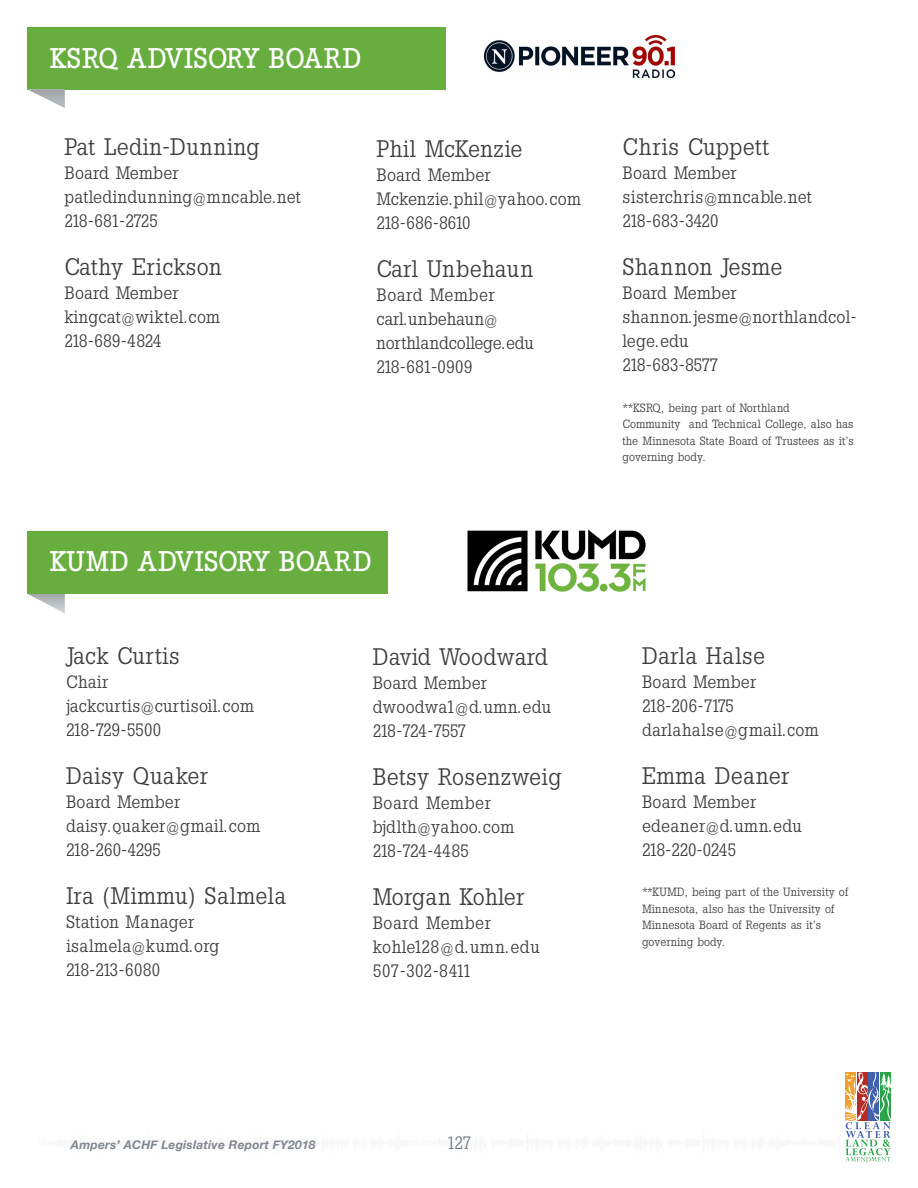
<style>
.page{position:relative;width:918px;height:1188px;background:#fff}
.page>*{position:absolute;margin:0;border:0;box-sizing:border-box;transform-origin:0 0}
.t1{font:500 28.5px "Slab Tall X";letter-spacing:.02em;color:#fff}
.t2{font:500 28.5px "Slab Tall X";letter-spacing:.04em;color:#fff}
.Lists_of_Names{font:24px "Slab Tall X";letter-spacing:.02em;color:#3e3e3f}
.Lists_of_Names-2{font:18px/24px "Slab Tall X";letter-spacing:.02em;color:#3e3e3f}
.Lists_of_Names-3{font:18px "Slab Tall X";letter-spacing:-.055em;color:#3e3e3f}
.Lists_of_Names-4{font:18px "Slab Tall X";letter-spacing:.04em;color:#3e3e3f}
.Lists_of_Names-5{font:18px "Slab Tall X";letter-spacing:-.035em;color:#3e3e3f}
.Lists_of_Names-6{font:18px "Slab Tall X";color:#3e3e3f}
.Lists_of_Names-7{font:18px "Slab Tall X";letter-spacing:-.03em;color:#3e3e3f}
.Lists_of_Names-8{font:18px "Slab Tall X";letter-spacing:-.025em;color:#3e3e3f}
.Lists_of_Names-9{font:18px "Slab Tall X";letter-spacing:-.045em;color:#3e3e3f}
.Lists_of_Names-10{font:18px "Slab Tall X";letter-spacing:-.04em;color:#3e3e3f}
.Lists_of_Names-11{font:18px "Slab Tall X";letter-spacing:-.005em;color:#3e3e3f}
.t3{font:18px "Slab Tall X";color:#737c82}
.Lists_of_Names-12{font:12px/16.5px "Slab Tall X";letter-spacing:.01em;color:#3e3e3f}
.t4{font:italic 700 12px "Helvetica Neue";letter-spacing:.02em;color:#81878e}
</style>
<div class="page">
<svg style="left:845px;top:1073px;width:46px;height:88px"></svg>
<div style="left:27px;top:27px;width:419px;height:62px;background:#67ae3e"></div>
<svg style="left:27px;top:89px;width:38px;height:19px"></svg>
<svg style="left:27px;top:593px;width:38px;height:20px"></svg>
<div style="left:27px;top:531px;width:361px;height:62px;background:#67ae3e"></div>
<img style="left:484px;top:35px;width:191px;height:42px">
<img style="left:467px;top:529px;width:179px;height:63px">
<p class="t1" style="left:50px;top:41px;width:313px">KSRQ ADVISORY BOARD</p>
<p class="Lists_of_Names" style="left:64px;top:133px;width:196px">Pat Ledin-Dunning</p>
<p class="Lists_of_Names-2" style="left:64px;top:161px;width:116px">Board Member</p>
<p class="Lists_of_Names-2" style="left:64px;top:185px;width:238px">patledindunning@mncable.net</p>
<p class="Lists_of_Names-3" style="left:64px;top:210px;width:95px">218-681-2725</p>
<p class="Lists_of_Names" style="left:64px;top:253px;width:158px">Cathy Erickson</p>
<p class="Lists_of_Names-2" style="left:64px;top:281px;width:116px">Board Member</p>
<p class="Lists_of_Names-2" style="left:64px;top:305px;width:157px">kingcat@wiktel.com</p>
<p class="Lists_of_Names-7" style="left:64px;top:330px;width:99px">218-689-4824</p>
<p class="Lists_of_Names" style="left:376px;top:134px;width:147px">Phil McKenzie</p>
<p class="Lists_of_Names-2" style="left:376px;top:162px;width:116px">Board Member</p>
<p class="Lists_of_Names-2" style="left:376px;top:186px;width:206px">Mckenzie.phil@yahoo.com</p>
<p class="Lists_of_Names-3" style="left:376px;top:212px;width:95px">218-686-8610</p>
<p class="Lists_of_Names" style="left:376px;top:254px;width:158px">Carl Unbehaun</p>
<p class="Lists_of_Names-4" style="left:376px;top:284px;width:120px">Board Member</p>
<p class="Lists_of_Names-6" style="left:376px;top:308px;width:123px">carl.unbehaun@</p>
<p class="Lists_of_Names-6" style="left:376px;top:332px;width:159px">northlandcollege.edu</p>
<p class="Lists_of_Names-2" style="left:376px;top:354px;width:98px">218-681-0909</p>
<p class="t2" style="left:50px;top:544px;width:324px">KUMD ADVISORY BOARD</p>
<p class="Lists_of_Names" style="left:66px;top:641px;width:115px">Jack Curtis</p>
<p class="Lists_of_Names-2" style="left:66px;top:669px;width:44px">Chair</p>
<p class="Lists_of_Names-2" style="left:66px;top:693px;width:189px">jackcurtis@curtisoil.com</p>
<p class="Lists_of_Names-5" style="left:66px;top:719px;width:97px">218-729-5500</p>
<p class="Lists_of_Names" style="left:66px;top:761px;width:144px">Daisy Quaker</p>
<p class="Lists_of_Names-2" style="left:66px;top:789px;width:116px">Board Member</p>
<p class="Lists_of_Names-2" style="left:66px;top:813px;width:196px">daisy.quaker@gmail.com</p>
<p class="Lists_of_Names-10" style="left:66px;top:839px;width:97px">218-260-4295</p>
<p class="Lists_of_Names" style="left:66px;top:881px;width:222px">Ira (Mimmu) Salmela</p>
<p class="Lists_of_Names-2" style="left:66px;top:909px;width:130px">Station Manager</p>
<p class="Lists_of_Names-2" style="left:66px;top:933px;width:155px">isalmela@kumd.org</p>
<p class="Lists_of_Names-3" style="left:66px;top:959px;width:96px">218-213-6080</p>
<p class="Lists_of_Names" style="left:373px;top:643px;width:177px">David Woodward</p>
<p class="Lists_of_Names-2" style="left:373px;top:671px;width:116px">Board Member</p>
<p class="Lists_of_Names-2" style="left:373px;top:695px;width:180px">dwoodwa1@d.umn.edu</p>
<p class="Lists_of_Names-3" style="left:373px;top:721px;width:95px">218-724-7557</p>
<p class="Lists_of_Names" style="left:373px;top:763px;width:190px">Betsy Rosenzweig</p>
<p class="Lists_of_Names-4" style="left:373px;top:793px;width:120px">Board Member</p>
<p class="Lists_of_Names-2" style="left:373px;top:815px;width:143px">bjdlth@yahoo.com</p>
<p class="Lists_of_Names-5" style="left:373px;top:841px;width:98px">218-724-4485</p>
<p class="Lists_of_Names" style="left:373px;top:883px;width:153px">Morgan Kohler</p>
<p class="Lists_of_Names-4" style="left:373px;top:913px;width:120px">Board Member</p>
<p class="Lists_of_Names-4" style="left:373px;top:937px;width:168px">kohle128@d.umn.edu</p>
<p class="Lists_of_Names-11" style="left:373px;top:961px;width:100px">507-302-8411</p>
<p class="Lists_of_Names" style="left:622px;top:133px;width:148px">Chris Cuppett</p>
<p class="Lists_of_Names-2" style="left:622px;top:161px;width:116px">Board Member</p>
<p class="Lists_of_Names-2" style="left:622px;top:185px;width:191px">sisterchris@mncable.net</p>
<p class="Lists_of_Names-8" style="left:622px;top:211px;width:97px">218-683-3420</p>
<p class="Lists_of_Names" style="left:622px;top:253px;width:161px">Shannon Jesme</p>
<p class="Lists_of_Names-2" style="left:622px;top:281px;width:116px">Board Member</p>
<p class="Lists_of_Names-2" style="left:622px;top:305px;width:235px">shannon.jesme@northlandcol&shy;lege.edu</p>
<p class="Lists_of_Names-9" style="left:622px;top:355px;width:97px">218-683-8577</p>
<p class="Lists_of_Names-12" style="left:622px;top:399px;width:233px">**KSRQ, being part of Northland<br>Community and Technical College, also has the Minnesota State Board of Trustees as it’s governing body.</p>
<p class="Lists_of_Names" style="left:642px;top:642px;width:124px">Darla Halse</p>
<p class="Lists_of_Names-2" style="left:642px;top:669px;width:116px">Board Member</p>
<p class="Lists_of_Names-3" style="left:642px;top:695px;width:94px">218-206-7175</p>
<p class="Lists_of_Names-2" style="left:642px;top:717px;width:178px">darlahalse@gmail.com</p>
<p class="Lists_of_Names" style="left:642px;top:762px;width:149px">Emma Deaner</p>
<p class="Lists_of_Names-2" style="left:642px;top:789px;width:116px">Board Member</p>
<p class="Lists_of_Names-2" style="left:642px;top:813px;width:161px">edeaner@d.umn.edu</p>
<p class="Lists_of_Names-5" style="left:642px;top:839px;width:96px">218-220-0245</p>
<p class="Lists_of_Names-12" style="left:642px;top:884px;width:207px">**KUMD, being part of the University of<br>Minnesota, also has the University of<br>Minnesota Board of Regents as it’s governing body.</p>
<p class="t4" style="left:71px;top:1135px;width:246px">Ampers’ ACHF Legislative Report FY2018</p>
<p class="t3" style="left:446px;top:1132px;width:27px">127</p>
</div>
